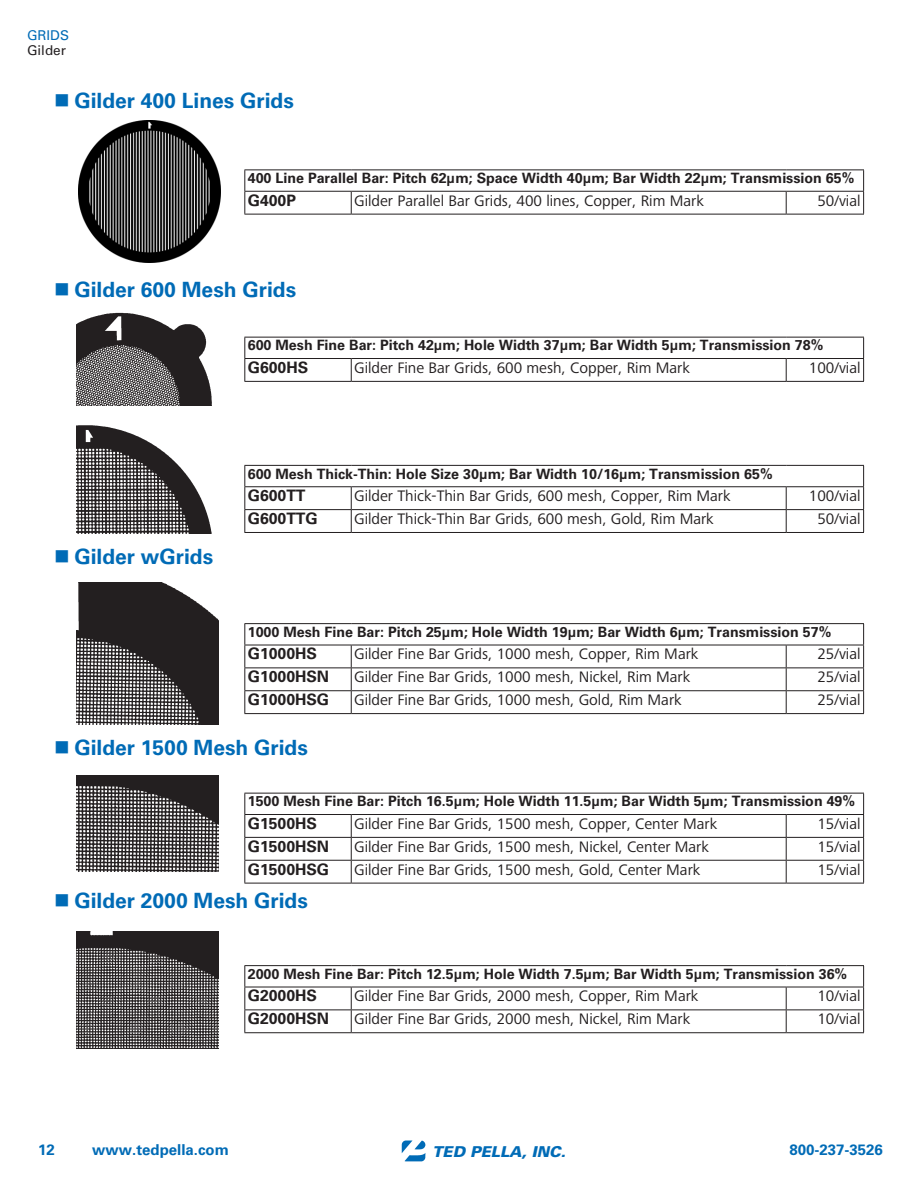
<style>
.page{position:relative;width:918px;height:1188px;background:#fff}
.page>*{position:absolute;margin:0;border:0;box-sizing:border-box;transform-origin:0 0}
.t1{font:700 21px "Univers LT Std";color:#006bb6}
.t2{font:15.75px "Frutiger Next Pro";color:#231f20}
.t3{font:700 15.75px "Univers LT Std";color:#231f20}
.t4{font:700 15px "Univers LT Std";color:#006bb6}
.t5{font:italic 900 15px "Univers LT Std";color:#006bb6}
.t6{font:700 14.25px "Univers LT Std";color:#231f20}
.t7{font:13.5px "Univers LT Std";color:#231f20}
.t8{font:13.5px "Univers LT Std";color:#006bb6}
</style>
<div class="page">
<svg style="left:404px;top:1161px;width:19px;height:1px"></svg>
<img style="left:402px;top:1141px;width:24px;height:20px">
<svg style="left:244px;top:170px;width:620px;height:44px"></svg>
<hr style="left:244px;top:214px;width:107px;height:1px;background:#231f20">
<hr style="left:351px;top:214px;width:435px;height:1px;background:#231f20">
<hr style="left:786px;top:214px;width:78px;height:1px;background:#231f20">
<svg style="left:244px;top:465px;width:620px;height:67px"></svg>
<hr style="left:244px;top:532px;width:107px;height:1px;background:#231f20">
<hr style="left:351px;top:532px;width:435px;height:1px;background:#231f20">
<hr style="left:786px;top:532px;width:78px;height:1px;background:#231f20">
<svg style="left:244px;top:337px;width:620px;height:44px"></svg>
<hr style="left:244px;top:381px;width:107px;height:1px;background:#231f20">
<hr style="left:351px;top:381px;width:435px;height:1px;background:#231f20">
<hr style="left:786px;top:381px;width:78px;height:1px;background:#231f20">
<svg style="left:245px;top:624px;width:618px;height:89px"></svg>
<hr style="left:244px;top:623px;width:107px;height:1px;background:#231f20">
<hr style="left:351px;top:623px;width:435px;height:1px;background:#231f20">
<hr style="left:786px;top:623px;width:78px;height:1px;background:#231f20">
<hr style="left:244px;top:645px;width:107px;height:1px;background:#231f20">
<hr style="left:351px;top:645px;width:435px;height:1px;background:#231f20">
<hr style="left:786px;top:645px;width:78px;height:1px;background:#231f20">
<hr style="left:244px;top:668px;width:107px;height:1px;background:#231f20">
<hr style="left:351px;top:668px;width:435px;height:1px;background:#231f20">
<hr style="left:786px;top:668px;width:78px;height:1px;background:#231f20">
<hr style="left:244px;top:690px;width:107px;height:1px;background:#231f20">
<svg style="left:244px;top:624px;width:1px;height:89px"></svg>
<hr style="left:351px;top:690px;width:435px;height:1px;background:#231f20">
<svg style="left:351px;top:645px;width:1px;height:68px"></svg>
<hr style="left:786px;top:690px;width:78px;height:1px;background:#231f20">
<svg style="left:786px;top:645px;width:1px;height:68px"></svg>
<svg style="left:863px;top:624px;width:1px;height:89px"></svg>
<hr style="left:244px;top:713px;width:107px;height:1px;background:#231f20">
<hr style="left:351px;top:713px;width:435px;height:1px;background:#231f20">
<hr style="left:786px;top:713px;width:78px;height:1px;background:#231f20">
<svg style="left:245px;top:794px;width:618px;height:89px"></svg>
<hr style="left:244px;top:793px;width:107px;height:1px;background:#231f20">
<hr style="left:351px;top:793px;width:435px;height:1px;background:#231f20">
<hr style="left:786px;top:793px;width:78px;height:1px;background:#231f20">
<hr style="left:244px;top:814px;width:107px;height:1px;background:#231f20">
<hr style="left:351px;top:814px;width:435px;height:1px;background:#231f20">
<hr style="left:786px;top:814px;width:78px;height:1px;background:#231f20">
<hr style="left:244px;top:837px;width:107px;height:1px;background:#231f20">
<hr style="left:351px;top:837px;width:435px;height:1px;background:#231f20">
<hr style="left:786px;top:837px;width:78px;height:1px;background:#231f20">
<hr style="left:244px;top:860px;width:107px;height:1px;background:#231f20">
<svg style="left:244px;top:794px;width:1px;height:89px"></svg>
<hr style="left:351px;top:860px;width:435px;height:1px;background:#231f20">
<svg style="left:351px;top:815px;width:1px;height:68px"></svg>
<hr style="left:786px;top:860px;width:78px;height:1px;background:#231f20">
<svg style="left:786px;top:815px;width:1px;height:68px"></svg>
<svg style="left:863px;top:794px;width:1px;height:89px"></svg>
<hr style="left:244px;top:883px;width:107px;height:1px;background:#231f20">
<hr style="left:351px;top:883px;width:435px;height:1px;background:#231f20">
<hr style="left:786px;top:883px;width:78px;height:1px;background:#231f20">
<hr style="left:244px;top:965px;width:107px;height:1px;background:#231f20">
<hr style="left:351px;top:965px;width:435px;height:1px;background:#231f20">
<hr style="left:786px;top:965px;width:78px;height:1px;background:#231f20">
<svg style="left:244px;top:966px;width:620px;height:66px"></svg>
<hr style="left:244px;top:1032px;width:107px;height:1px;background:#231f20">
<hr style="left:351px;top:1032px;width:435px;height:1px;background:#231f20">
<hr style="left:786px;top:1032px;width:78px;height:1px;background:#231f20">
<img style="left:78px;top:120px;width:143px;height:143px">
<img style="left:76px;top:313px;width:136px;height:93px">
<img style="left:76px;top:425px;width:136px;height:108px">
<img style="left:76px;top:582px;width:143px;height:142px">
<img style="left:76px;top:775px;width:143px;height:97px">
<img style="left:76px;top:932px;width:143px;height:117px">
<p class="t8" style="left:27px;top:27px;width:44px">GRIDS</p>
<p class="t7" style="left:27px;top:42px;width:41px">Gilder</p>
<p class="t1" style="left:54px;top:88px;width:241px">■ Gilder 400 Lines Grids</p>
<p class="t6" style="left:248px;top:170px;width:608px">400 Line Parallel Bar: Pitch 62µm; Space Width 40µm; Bar Width 22µm; Transmission 65%</p>
<p class="t3" style="left:248px;top:191px;width:50px">G400P</p>
<p class="t2" style="left:354px;top:191px;width:351px">Gilder Parallel Bar Grids, 400 lines, Copper, Rim Mark</p>
<p class="t2" style="left:817px;top:191px;width:45px">50/vial</p>
<p class="t1" style="left:54px;top:277px;width:244px">■ Gilder 600 Mesh Grids</p>
<p class="t6" style="left:248px;top:337px;width:577px">600 Mesh Fine Bar: Pitch 42µm; Hole Width 37µm; Bar Width 5µm; Transmission 78%</p>
<p class="t3" style="left:248px;top:358px;width:62px">G600HS</p>
<p class="t2" style="left:354px;top:359px;width:337px">Gilder Fine Bar Grids, 600 mesh, Copper, Rim Mark</p>
<p class="t2" style="left:809px;top:359px;width:53px">100/vial</p>
<p class="t1" style="left:54px;top:544px;width:161px">■ Gilder wGrids</p>
<p class="t6" style="left:248px;top:465px;width:526px">600 Mesh Thick-Thin: Hole Size 30µm; Bar Width 10/16µm; Transmission 65%</p>
<p class="t3" style="left:248px;top:486px;width:59px">G600TT</p>
<p class="t2" style="left:354px;top:487px;width:378px">Gilder Thick-Thin Bar Grids, 600 mesh, Copper, Rim Mark</p>
<p class="t2" style="left:809px;top:487px;width:53px">100/vial</p>
<p class="t3" style="left:248px;top:509px;width:72px">G600TTG</p>
<p class="t2" style="left:354px;top:510px;width:361px">Gilder Thick-Thin Bar Grids, 600 mesh, Gold, Rim Mark</p>
<p class="t2" style="left:817px;top:510px;width:45px">50/vial</p>
<p class="t6" style="left:248px;top:624px;width:585px">1000 Mesh Fine Bar: Pitch 25µm; Hole Width 19µm; Bar Width 6µm; Transmission 57%</p>
<p class="t3" style="left:248px;top:645px;width:71px">G1000HS</p>
<p class="t2" style="left:354px;top:645px;width:346px">Gilder Fine Bar Grids, 1000 mesh, Copper, Rim Mark</p>
<p class="t2" style="left:817px;top:645px;width:45px">25/vial</p>
<p class="t3" style="left:248px;top:668px;width:83px">G1000HSN</p>
<p class="t2" style="left:354px;top:668px;width:338px">Gilder Fine Bar Grids, 1000 mesh, Nickel, Rim Mark</p>
<p class="t2" style="left:817px;top:668px;width:45px">25/vial</p>
<p class="t3" style="left:248px;top:690px;width:83px">G1000HSG</p>
<p class="t2" style="left:354px;top:691px;width:329px">Gilder Fine Bar Grids, 1000 mesh, Gold, Rim Mark</p>
<p class="t2" style="left:817px;top:691px;width:45px">25/vial</p>
<p class="t1" style="left:54px;top:735px;width:255px">■ Gilder 1500 Mesh Grids</p>
<p class="t6" style="left:248px;top:793px;width:609px">1500 Mesh Fine Bar: Pitch 16.5µm; Hole Width 11.5µm; Bar Width 5µm; Transmission 49%</p>
<p class="t3" style="left:248px;top:814px;width:71px">G1500HS</p>
<p class="t2" style="left:354px;top:815px;width:364px">Gilder Fine Bar Grids, 1500 mesh, Copper, Center Mark</p>
<p class="t2" style="left:817px;top:815px;width:45px">15/vial</p>
<p class="t3" style="left:248px;top:837px;width:83px">G1500HSN</p>
<p class="t2" style="left:354px;top:837px;width:356px">Gilder Fine Bar Grids, 1500 mesh, Nickel, Center Mark</p>
<p class="t2" style="left:817px;top:837px;width:45px">15/vial</p>
<p class="t3" style="left:248px;top:860px;width:83px">G1500HSG</p>
<p class="t2" style="left:354px;top:860px;width:348px">Gilder Fine Bar Grids, 1500 mesh, Gold, Center Mark</p>
<p class="t2" style="left:817px;top:860px;width:45px">15/vial</p>
<p class="t1" style="left:54px;top:888px;width:255px">■ Gilder 2000 Mesh Grids</p>
<p class="t6" style="left:248px;top:966px;width:601px">2000 Mesh Fine Bar: Pitch 12.5µm; Hole Width 7.5µm; Bar Width 5µm; Transmission 36%</p>
<p class="t3" style="left:248px;top:987px;width:71px">G2000HS</p>
<p class="t2" style="left:354px;top:987px;width:346px">Gilder Fine Bar Grids, 2000 mesh, Copper, Rim Mark</p>
<p class="t2" style="left:817px;top:987px;width:45px">10/vial</p>
<p class="t3" style="left:248px;top:1010px;width:83px">G2000HSN</p>
<p class="t2" style="left:354px;top:1010px;width:338px">Gilder Fine Bar Grids, 2000 mesh, Nickel, Rim Mark</p>
<p class="t2" style="left:817px;top:1010px;width:45px">10/vial</p>
<p class="t4" style="left:38px;top:1141px;width:18px">12</p>
<p class="t4" style="left:92px;top:1141px;width:138px">www.tedpella.com</p>
<p class="t5" style="left:433px;top:1142px;width:135px">TED PELLA, INC.</p>
<p class="t4" style="left:789px;top:1141px;width:95px">800-237-3526</p>
</div>
